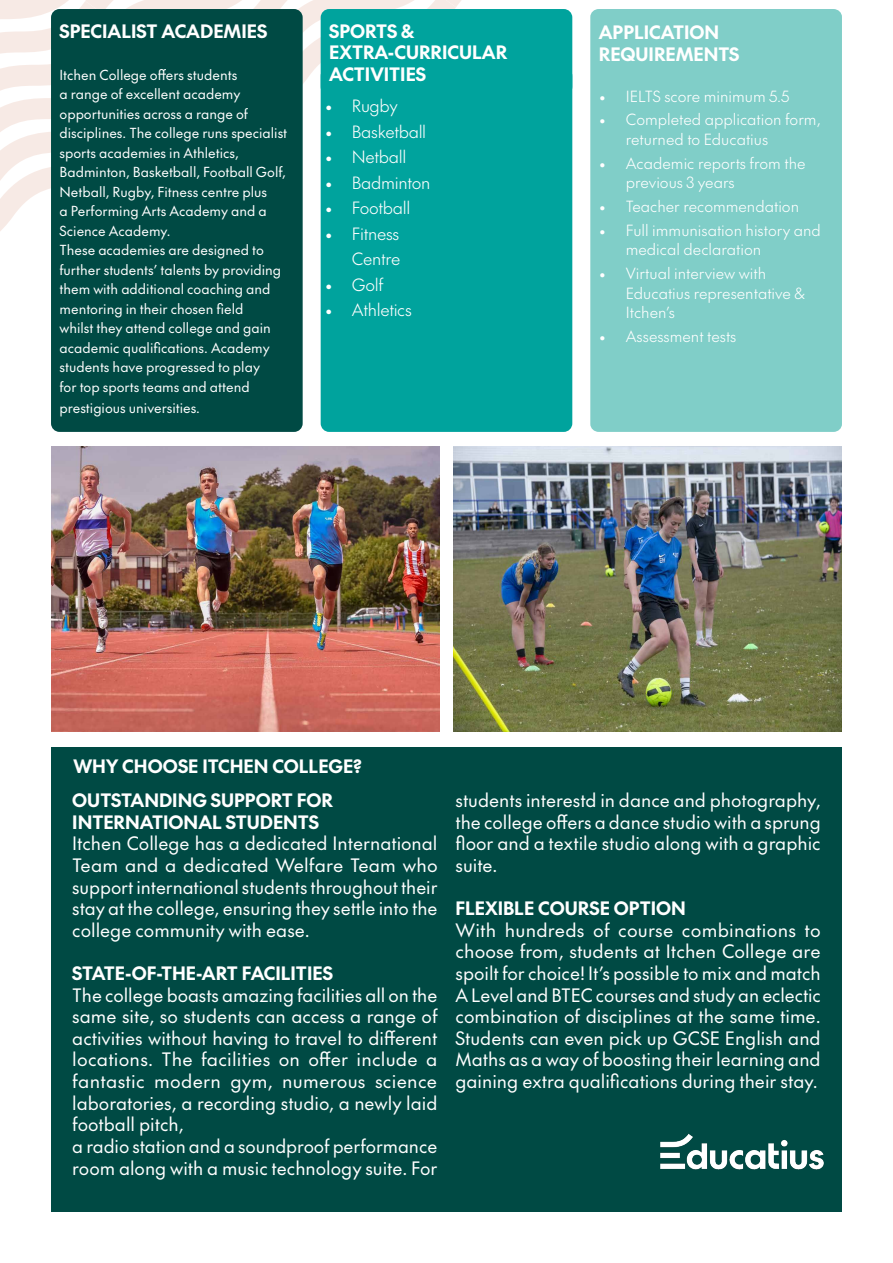
<style>
.page{position:relative;width:893px;height:1263px;background:#fff}
.page>*{position:absolute;margin:0;border:0;box-sizing:border-box;transform-origin:0 0}
.t1{font:18px/21.6px "The Future";color:#fff;text-align:justify}
.t2{font:700 18px/21.6px "The Future";color:#fff}
.t3{font:300 16.5px/25.5px "The Future";letter-spacing:-.02em;color:#fff;text-align:right}
.t4{font:300 15px/19.5px "The Future";color:#fff}
.t5{font:13.5px/19.5px "The Future";color:#fff}
</style>
<div class="page">
<div style="left:321px;top:67px;width:251px;height:365px;background:#00a39d;border-radius:9px"></div>
<svg style="left:0;top:0;width:461px;height:237px"></svg>
<div style="left:51px;top:9px;width:252px;height:423px;background:#004a44;border-radius:9px"></div>
<div style="left:321px;top:9px;width:251px;height:86px;background:#00a39d;border-radius:9px"></div>
<div style="left:590px;top:9px;width:252px;height:423px;background:#80cec8;border-radius:8px"></div>
<div style="left:51px;top:766px;width:791px;height:446px;background:#004a44"></div>
<div style="left:51px;top:747px;width:791px;height:35px;background:#004a44"></div>
<img style="left:453px;top:446px;width:389px;height:285px">
<img style="left:660px;top:1133px;width:164px;height:37px">
<img style="left:51px;top:446px;width:389px;height:285px">
<p class="t2" style="left:60px;top:19px;width:209px">SPECIALIST ACADEMIES</p>
<p class="t5" style="left:60px;top:64px;width:229px">Itchen College offers students<br>a range of excellent academy opportunities across a range of disciplines. The college runs specialist sports academies in Athletics,<br>Badminton, Basketball, Football Golf,<br>Netball, Rugby, Fitness centre plus<br>a Performing Arts Academy and a<br>Science Academy.</p>
<p class="t5" style="left:60px;top:240px;width:223px">These academies are designed to further students’ talents by providing them with additional coaching and mentoring in their chosen field<br>whilst they attend college and gain academic qualifications. Academy students have progressed to play<br>for top sports teams and attend</p>
<p class="t5" style="left:60px;top:398px;width:142px">prestigious universities.</p>
<p class="t2" style="left:329px;top:19px;width:180px">SPORTS &amp;<br>EXTRA-CURRICULAR<br>ACTIVITIES</p>
<p class="t2" style="left:599px;top:21px;width:142px">APPLICATION<br>REQUIREMENTS</p>
<p class="t4" style="left:599px;top:86px;width:192px">• IELTS score minimum 5.5</p>
<p class="t4" style="left:626px;top:110px;width:196px;text-indent:-27px">• Completed application form, returned to Educatius</p>
<p class="t4" style="left:626px;top:153px;width:181px;text-indent:-27px">• Academic reports from the previous 3 years</p>
<p class="t4" style="left:599px;top:196px;width:202px">• Teacher recommendation</p>
<p class="t4" style="left:626px;top:220px;width:197px;text-indent:-27px">• Full immunisation history and medical declaration</p>
<p class="t4" style="left:626px;top:263px;width:181px;text-indent:-27px">• Virtual interview with<br>Educatius representative &amp;<br>Itchen’s</p>
<p class="t4" style="left:599px;top:326px;width:139px">• Assessment tests</p>
<p class="t3" style="left:325px;top:93px;width:74px">• Rugby</p>
<p class="t3" style="left:325px;top:118px;width:103px">• Basketball</p>
<p class="t3" style="left:325px;top:144px;width:83px">• Netball</p>
<p class="t3" style="left:325px;top:169px;width:107px">• Badminton</p>
<p class="t3" style="left:325px;top:195px;width:87px">• Football</p>
<p class="t3" style="left:325px;top:220px;width:77px">• Fitness<br>Centre</p>
<p class="t3" style="left:325px;top:271px;width:60px">• Golf</p>
<p class="t3" style="left:325px;top:297px;width:88px">• Athletics</p>
<p class="t2" style="left:74px;top:755px;width:290px">WHY CHOOSE ITCHEN COLLEGE?</p>
<p class="t2" style="left:72px;top:789px;width:262px">OUTSTANDING SUPPORT FOR<br>INTERNATIONAL STUDENTS</p>
<p class="t1" style="left:72px;top:832px;width:367px">Itchen College has a dedicated International Team and a dedicated Welfare Team who support international students throughout their stay at the college, ensuring they settle into the college community with ease.</p>
<p class="t2" style="left:72px;top:962px;width:262px">STATE-OF-THE-ART FACILITIES</p>
<p class="t1" style="left:72px;top:984px;width:367px">The college boasts amazing facilities all on the same site, so students can access a range of activities without having to travel to different locations. The facilities on offer include a fantastic modern gym, numerous science laboratories, a recording studio, a newly laid football pitch,</p>
<p class="t1" style="left:72px;top:1135px;width:367px">a radio station and a soundproof performance room along with a music technology suite. For</p>
<p class="t1" style="left:455px;top:789px;width:367px">students interestd in dance and photography, the college offers a dance studio with a sprung floor and a textile studio along with a graphic suite.</p>
<p class="t2" style="left:455px;top:897px;width:232px">FLEXIBLE COURSE OPTION</p>
<p class="t1" style="left:455px;top:919px;width:367px">With hundreds of course combinations to choose from, students at Itchen College are spoilt for choice! It’s possible to mix and match A Level and BTEC courses and study an eclectic combination of disciplines at the same time.<br>Students can even pick up GCSE English and Maths as a way of boosting their learning and gaining extra qualifications during their stay.</p>
</div>
